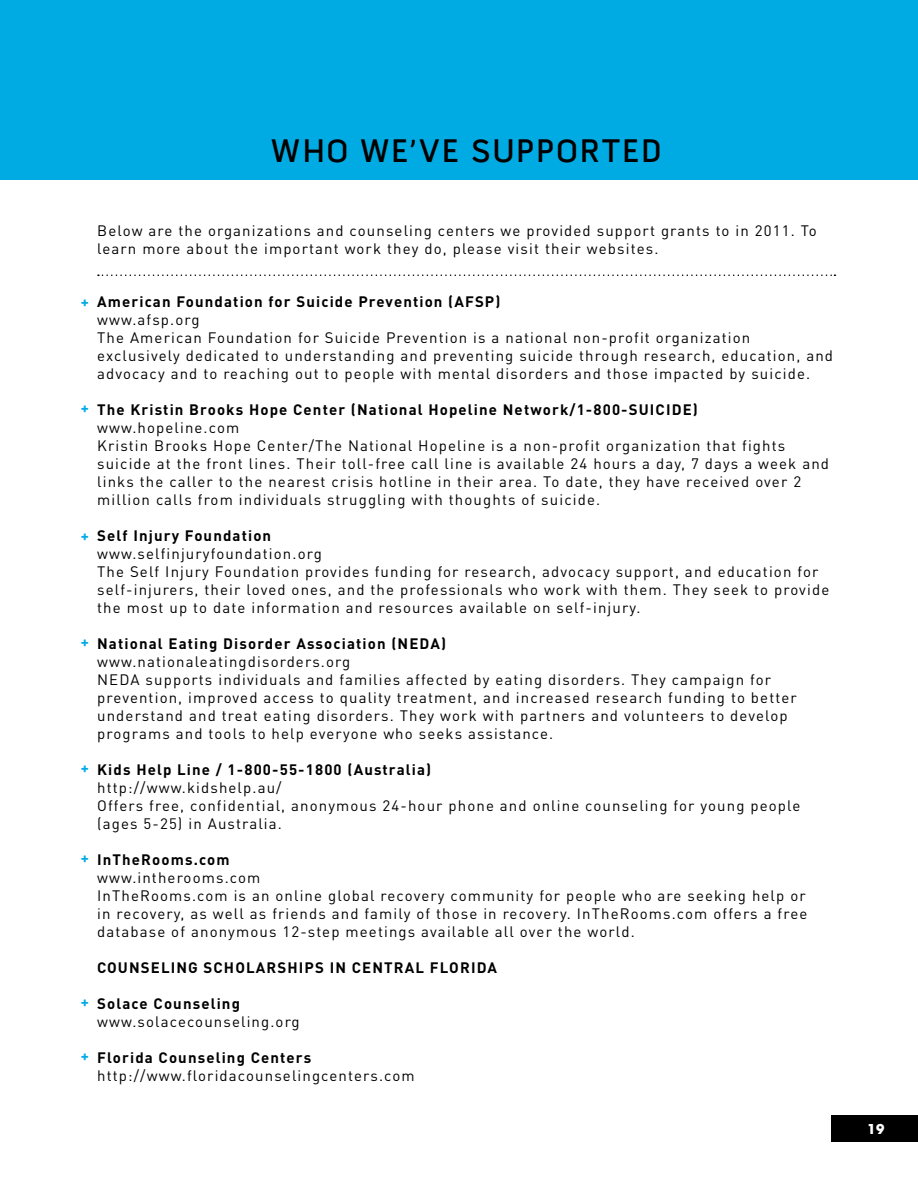
<style>
.page{position:relative;width:918px;height:1188px;background:#fff}
.page>*{position:absolute;margin:0;border:0;box-sizing:border-box;transform-origin:0 0}
.t1{font:600 33px "Pill Gothic 600 mg";letter-spacing:.065em;color:#000}
.t2{font:15px/18px "DIN Pro";letter-spacing:.075em;color:#000}
.t3{font:700 15px "DIN Pro";letter-spacing:.075em;color:#000}
.t4{font:700 15px "DIN Pro";color:#00abe3}
.t5{font:700 13.5px "ITC Avant Garde Std";color:#fff}
</style>
<div class="page">
<div style="left:831px;top:1116px;width:87px;height:26px;background:#000"></div>
<div style="left:0;top:0;width:918px;height:180px;background:#00abe3"></div>
<svg style="left:98px;top:274px;width:737px;height:2px"></svg>
<h1 class="t1" style="left:271px;top:131px;width:391px">WHO WE’VE SUPPORTED</h1>
<p class="t4" style="left:81px;top:291px;width:10px">+</p>
<p class="t4" style="left:81px;top:398px;width:10px">+</p>
<p class="t4" style="left:81px;top:525px;width:10px">+</p>
<p class="t4" style="left:81px;top:632px;width:10px">+</p>
<p class="t4" style="left:81px;top:758px;width:10px">+</p>
<p class="t4" style="left:81px;top:848px;width:10px">+</p>
<p class="t4" style="left:81px;top:992px;width:10px">+</p>
<p class="t4" style="left:81px;top:1046px;width:10px">+</p>
<p class="t2" style="left:97px;top:221px;width:721px">Below are the organizations and counseling centers we provided support grants to in 2011. To learn more about the important work they do, please visit their websites.</p>
<p class="t3" style="left:97px;top:291px;width:405px">American Foundation for Suicide Prevention (AFSP)</p>
<p class="t2" style="left:97px;top:310px;width:737px">www.afsp.org<br>The American Foundation for Suicide Prevention is a national non-profit organization exclusively dedicated to understanding and preventing suicide through research, education, and advocacy and to reaching out to people with mental disorders and those impacted by suicide.</p>
<p class="t3" style="left:97px;top:399px;width:602px">The Kristin Brooks Hope Center (National Hopeline Network/1-800-SUICIDE)</p>
<p class="t2" style="left:97px;top:418px;width:733px">www.hopeline.com<br>Kristin Brooks Hope Center/The National Hopeline is a non-profit organization that fights suicide at the front lines. Their toll-free call line is available 24 hours a day, 7 days a week and links the caller to the nearest crisis hotline in their area. To date, they have received over 2 million calls from individuals struggling with thoughts of suicide.</p>
<p class="t3" style="left:97px;top:525px;width:176px">Self Injury Foundation</p>
<p class="t2" style="left:97px;top:544px;width:734px">www.selfinjuryfoundation.org<br>The Self Injury Foundation provides funding for research, advocacy support, and education for self-injurers, their loved ones, and the professionals who work with them. They seek to provide the most up to date information and resources available on self-injury.</p>
<p class="t3" style="left:97px;top:633px;width:351px">National Eating Disorder Association (NEDA)</p>
<p class="t2" style="left:97px;top:652px;width:701px">www.nationaleatingdisorders.org<br>NEDA supports individuals and families affected by eating disorders. They campaign for prevention, improved access to quality treatment, and increased research funding to better understand and treat eating disorders. They work with partners and volunteers to develop programs and tools to help everyone who seeks assistance.</p>
<p class="t3" style="left:97px;top:759px;width:336px">Kids Help Line / 1-800-55-1800 (Australia)</p>
<p class="t2" style="left:97px;top:778px;width:705px">http://www.kidshelp.au/<br>Offers free, confidential, anonymous 24-hour phone and online counseling for young people (ages 5-25) in Australia.</p>
<p class="t3" style="left:97px;top:849px;width:134px">InTheRooms.com</p>
<p class="t2" style="left:97px;top:868px;width:712px">www.intherooms.com<br>InTheRooms.com is an online global recovery community for people who are seeking help or in recovery, as well as friends and family of those in recovery. InTheRooms.com offers a free database of anonymous 12-step meetings available all over the world.</p>
<p class="t3" style="left:97px;top:957px;width:401px">COUNSELING SCHOLARSHIPS IN CENTRAL FLORIDA</p>
<p class="t3" style="left:97px;top:993px;width:144px">Solace Counseling</p>
<p class="t2" style="left:97px;top:1012px;width:204px">www.solacecounseling.org</p>
<p class="t3" style="left:97px;top:1047px;width:216px">Florida Counseling Centers</p>
<p class="t2" style="left:97px;top:1066px;width:319px">http://www.floridacounselingcenters.com</p>
<p class="t5" style="left:868px;top:1120px;width:18px">19</p>
</div>
